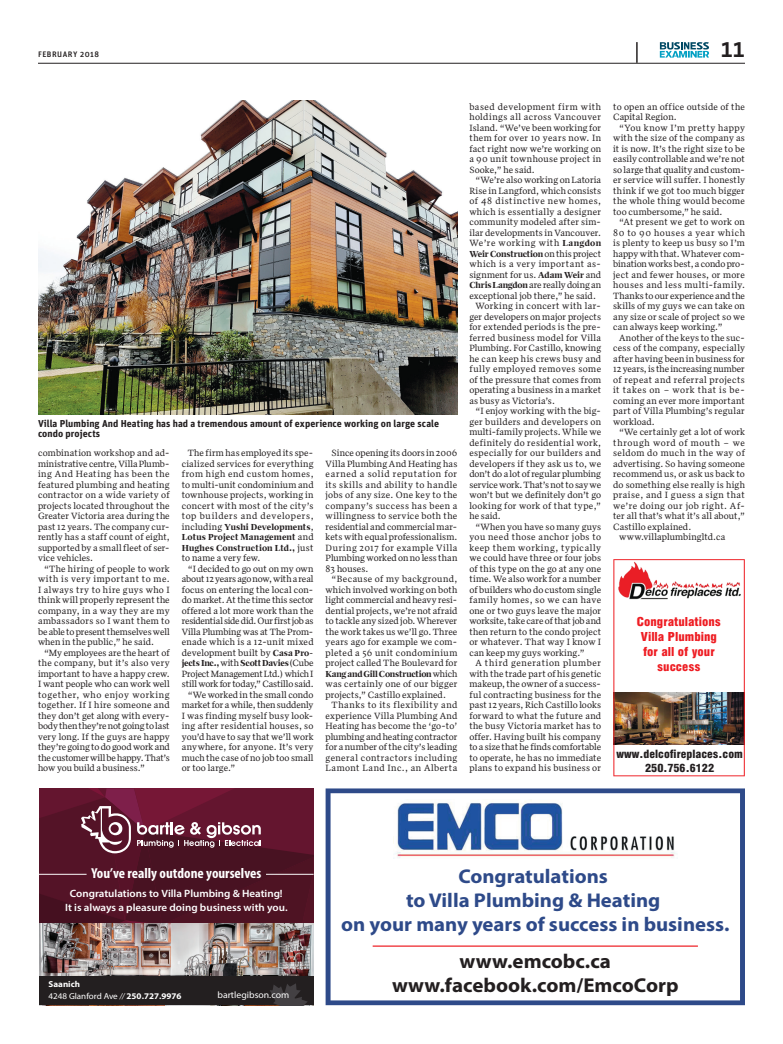
<style>
.page{position:relative;width:783px;height:1044px;background:#fff}
.page>*{position:absolute;margin:0;border:0;box-sizing:border-box;transform-origin:0 0}
.Folio_Number_RH{font:700 22px "The Mix Os F";color:#231f20}
.t1{font:700 20.1px/24.1px "Myriad Pro";color:#231f20;text-align:center;scale:1.04 1}
.t2{font:700 19.9px/23.9px "Myriad Pro";color:#2e4a89;text-align:center;scale:1.04 1}
.t3{font:700 condensed 14.4px "Myriad Pro";color:#fff;scale:1.04 1}
.t4{font:12.5px/15px "Helios Cond Black C";color:#ee1d23;text-align:center;scale:1.05 1}
.t5{font:11.6px/13.9px "Helios Cond Black C";color:#231f20;text-align:center;scale:1.05 1}
.t6{font:600 10.6px/13.4px "Myriad Pro";color:#fff;text-align:center;scale:1.04 1}
.BEVIC-Подп_фото{font:700 10px/10.3px "Unit";letter-spacing:.005em;color:#231f20}
.t7{font:700 9.4px "bartle";color:#fff;scale:1.04 1}
.BEVIC-main-txt{font:9.3px/10.5px "Quiosco 293 X Pro";letter-spacing:.01em;color:#231f20;text-align:justify}
.t8{font:700 8.7px/11.1px "Myriad Pro";color:#fff;scale:1.04 1}
.t9{font:300 8px "Unit";letter-spacing:.065em;color:#231f20}
.s1{font-weight:700}
.s2{font-weight:400}
.s3{font-weight:400;font-style:italic;font-stretch:condensed}
</style>
<div class="page">
<img style="left:39px;top:923px;width:275px;height:53px">
<div style="left:39px;top:976px;width:275px;height:29px;background:#231f20"></div>
<svg style="left:270px;top:983px;width:38px;height:22px"></svg>
<svg style="left:39px;top:788px;width:275px;height:135px;background:#5d1d31"></svg>
<hr style="left:39px;top:874px;width:48px;height:1px;background:#fff">
<hr style="left:266px;top:874px;width:48px;height:1px;background:#fff">
<svg style="left:326px;top:788px;width:419px;height:217px"></svg>
<hr style="left:373px;top:946px;width:325px;height:1px;background:#ee1d23">
<img style="left:613px;top:559px;width:132px;height:217px">
<img style="left:38px;top:100px;width:419px;height:315px">
<hr style="left:38px;top:63px;width:707px;height:1px;background:#231f20">
<svg style="left:636px;top:42px;width:2px;height:21px"></svg>
<svg style="left:660px;top:42px;width:49px;height:16px"></svg>
<p class="t9" style="left:38px;top:49px;width:63px">FEBRUARY 2018</p>
<p class="Folio_Number_RH" style="left:721px;top:35px;width:26px">11</p>
<p class="BEVIC-Подп_фото" style="left:38px;top:418px;width:403px">Villa Plumbing And Heating has had a tremendous amount of experience working on large scale condo projects</p>
<p class="BEVIC-main-txt" style="left:38px;top:447px;width:133px">combination workshop and ad&shy;ministrative centre, Villa Plumb&shy;ing And Heating has been the featured plumbing and heating contractor on a wide variety of projects located throughout the Greater Victoria area during the past 12 years. The company cur&shy;rently has a staff count of eight, supported by a small fleet of ser&shy;vice vehicles.</p>
<p class="BEVIC-main-txt" style="left:38px;top:563px;width:133px;text-indent:6px">“The hiring of people to work with is very important to me.<br>I always try to hire guys who I think will properly represent the company, in a way they are my ambassadors so I want them to be able to present themselves well when in the public,” he said.</p>
<p class="BEVIC-main-txt" style="left:38px;top:647px;width:133px;text-indent:6px">“My employees are the heart of the company, but it’s also very important to have a happy crew.<br>I want people who can work well together, who enjoy working together. If I hire someone and they don’t get along with every&shy;body then they’re not going to last very long. If the guys are happy they’re going to do good work and the customer will be happy. That’s how you build a business.”</p>
<p class="BEVIC-main-txt" style="left:182px;top:447px;width:133px;text-indent:6px">The firm has employed its spe&shy;cialized services for everything from high end custom homes, to multi-unit condominium and townhouse projects, working in concert with most of the city’s top builders and developers, including <span class="s1">Yushi Developments</span>, <span class="s1">Lotus Project Management</span> and <span class="s1">Hughes Construction Ltd.,</span> just to name a very few.</p>
<p class="BEVIC-main-txt" style="left:182px;top:563px;width:133px;text-indent:6px">“I decided to go out on my own about 12 years ago now, with a real focus on entering the local con&shy;do market. At the time this sector offered a lot more work than the residential side did. Our first job as Villa Plumbing was at The Prom&shy;enade which is a 12-unit mixed development built by <span class="s1">Casa Pro&shy;jects Inc.,</span> with <span class="s1">Scott Davies</span> (Cube Project Management Ltd.) which I still work for today,” Castillo said.</p>
<p class="BEVIC-main-txt" style="left:182px;top:689px;width:133px;text-indent:6px">“We worked in the small condo market for a while, then suddenly I was finding myself busy look&shy;ing after residential houses, so you’d have to say that we’ll work anywhere, for anyone. It’s very much the case of no job too small or too large.”</p>
<p class="BEVIC-main-txt" style="left:326px;top:447px;width:133px;text-indent:6px">Since opening its doors in 2006<br>Villa Plumbing And Heating has earned a solid reputation for its skills and ability to handle jobs of any size. One key to the company’s success has been a willingness to service both the residential and commercial mar&shy;kets with equal professionalism.<br>During 2017 for example Villa Plumbing worked on no less than 83 houses.</p>
<p class="BEVIC-main-txt" style="left:326px;top:573px;width:133px;text-indent:6px">“Because of my background, which involved working on both light commercial and heavy resi&shy;dential projects, we’re not afraid to tackle any sized job. Wherever the work takes us we’ll go. Three years ago for example we com&shy;pleted a 56 unit condominium project called The Boulevard for <span class="s1">Kang and Gill Construction</span> which was certainly one of our bigger projects,” Castillo explained.</p>
<p class="BEVIC-main-txt" style="left:326px;top:699px;width:133px;text-indent:6px">Thanks to its flexibility and experience Villa Plumbing And Heating has become the ‘go-to’ plumbing and heating contractor for a number of the city’s leading general contractors including Lamont Land Inc., an Alberta</p>
<p class="BEVIC-main-txt" style="left:469px;top:101px;width:133px">based development firm with holdings all across Vancouver Island. “We’ve been working for them for over 10 years now. In fact right now we’re working on a 90 unit townhouse project in Sooke,” he said.</p>
<p class="BEVIC-main-txt" style="left:469px;top:174px;width:133px;text-indent:6px">“We’re also working on Latoria Rise in Langford, which consists of 48 distinctive new homes, which is essentially a designer community modeled after sim&shy;ilar developments in Vancouver.<br>We’re working with <span class="s1">Langdon Weir Construction</span> on this project which is a very important as&shy;signment for us. <span class="s1">Adam Weir</span> and <span class="s1">Chris Langdon</span> are really doing an exceptional job there,” he said.</p>
<p class="BEVIC-main-txt" style="left:469px;top:300px;width:133px;text-indent:6px">Working in concert with lar&shy;ger developers on major projects for extended periods is the pre&shy;ferred business model for Villa Plumbing. For Castillo, knowing he can keep his crews busy and fully employed removes some of the pressure that comes from operating a business in a market as busy as Victoria’s.</p>
<p class="BEVIC-main-txt" style="left:469px;top:405px;width:133px;text-indent:6px">“I enjoy working with the big&shy;ger builders and developers on multi-family projects. While we definitely do residential work, especially for our builders and developers if they ask us to, we don’t do a lot of regular plumbing service work. That’s not to say we won’t but we definitely don’t go looking for work of that type,” he said.</p>
<p class="BEVIC-main-txt" style="left:469px;top:521px;width:133px;text-indent:6px">“When you have so many guys you need those anchor jobs to keep them working, typically we could have three or four jobs of this type on the go at any one time. We also work for a number of builders who do custom single family homes, so we can have one or two guys leave the major worksite, take care of that job and then return to the condo project or whatever. That way I know I can keep my guys working.”</p>
<p class="BEVIC-main-txt" style="left:469px;top:657px;width:133px;text-indent:6px">A third generation plumber with the trade part of his genetic makeup, the owner of a success&shy;ful contracting business for the past 12 years, Rich Castillo looks forward to what the future and the busy Victoria market has to offer. Having built his company to a size that he finds comfortable to operate, he has no immediate plans to expand his business or</p>
<p class="BEVIC-main-txt" style="left:613px;top:101px;width:133px">to open an office outside of the<br>Capital Region.</p>
<p class="BEVIC-main-txt" style="left:613px;top:122px;width:133px;text-indent:6px">“You know I’m pretty happy with the size of the company as it is now. It’s the right size to be easily controllable and we’re not so large that quality and custom&shy;er service will suffer. I honestly think if we got too much bigger the whole thing would become too cumbersome,” he said.</p>
<p class="BEVIC-main-txt" style="left:613px;top:216px;width:133px;text-indent:6px">“At present we get to work on 80 to 90 houses a year which is plenty to keep us busy so I’m happy with that. Whatever com&shy;bination works best, a condo pro&shy;ject and fewer houses, or more houses and less multi-family.<br>Thanks to our experience and the skills of my guys we can take on any size or scale of project so we can always keep working.”</p>
<p class="BEVIC-main-txt" style="left:613px;top:332px;width:133px;text-indent:6px">Another of the keys to the suc&shy;cess of the company, especially after having been in business for 12 years, is the increasing number of repeat and referral projects it takes on – work that is be&shy;coming an ever more important part of Villa Plumbing’s regular workload.</p>
<p class="BEVIC-main-txt" style="left:613px;top:426px;width:133px;text-indent:6px">“We certainly get a lot of work through word of mouth – we seldom do much in the way of advertising. So having someone recommend us, or ask us back to do something else really is high praise, and I guess a sign that we’re doing our job right. Af&shy;ter all that’s what it’s all about,” Castillo explained.</p>
<p class="BEVIC-main-txt" style="left:619px;top:531px;width:108px">www.villaplumbingltd.ca</p>
<p class="t4" style="left:637px;top:614px;width:81px">Congratulations<br>Villa Plumbing for all of your success</p>
<p class="t5" style="left:616px;top:747px;width:122px">www.delcofireplaces.com<br>250.756.6122</p>
<p class="t3" style="left:91px;top:864px;width:165px">You’ve really outdone yourselves</p>
<p class="t6" style="left:65px;top:887px;width:216px">Congratulations to Villa Plumbing &amp; Heating!<br>It is always a pleasure doing business with you.</p>
<p class="t8" style="left:49px;top:979px;width:129px">Saanich<br><span class="s2">4248 Glanford Ave</span> <span class="s3">//</span> 250.727.9976</p>
<p class="t7" style="left:218px;top:989px;width:70px">bartlegibson.com</p>
<p class="t2" style="left:341px;top:864px;width:375px">Congratulations<br>to Villa Plumbing &amp; Heating<br>on your many years of success in business.</p>
<p class="t1" style="left:392px;top:948px;width:277px">www.emcobc.ca www.facebook.com/EmcoCorp</p>
</div>
